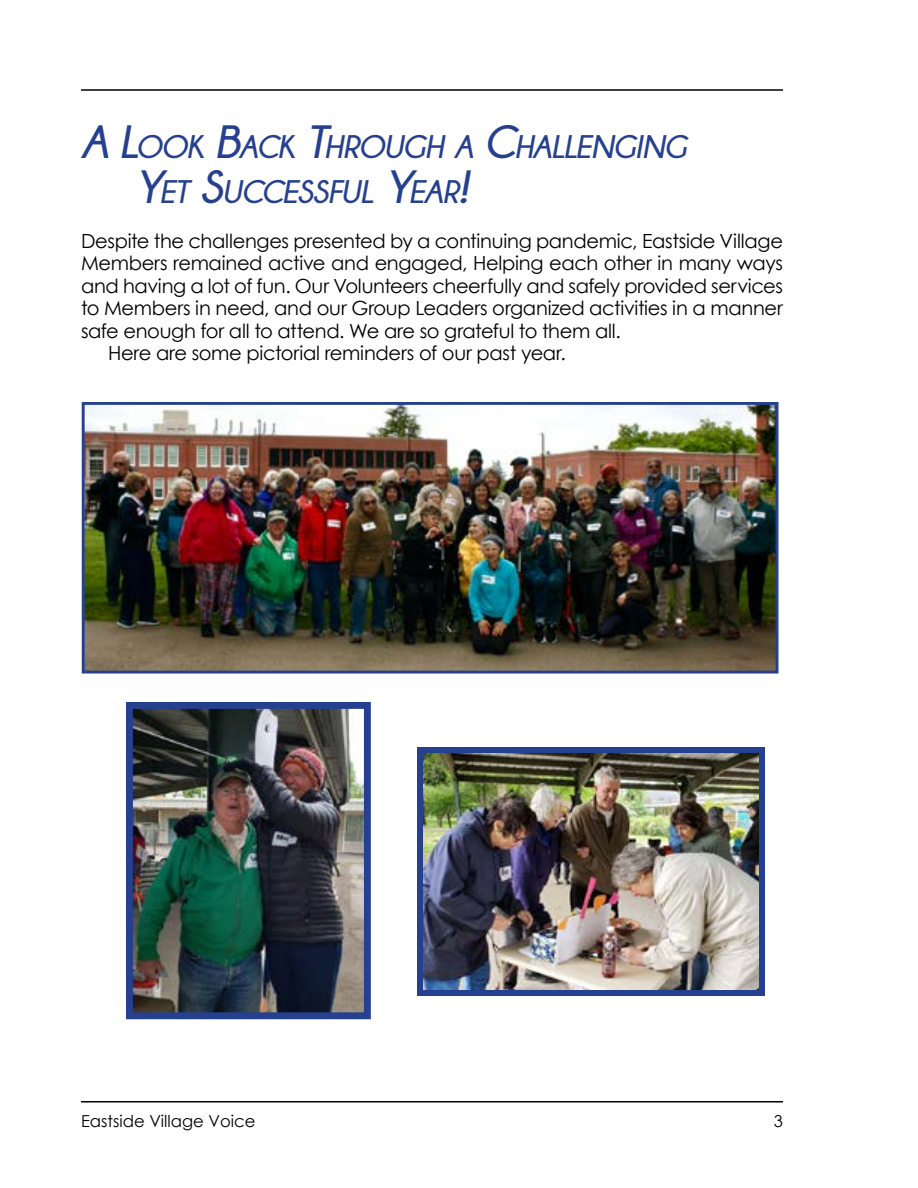
<style>
.page{position:relative;width:918px;height:1188px;background:#fff}
.page>*{position:absolute;margin:0;border:0;box-sizing:border-box;transform-origin:0 0}
.t1{font:italic 700 32.55px/45px "Champagne&Limousines";letter-spacing:-.015em;color:#25408f}
.t2{font:19.5px "Century Gothic";letter-spacing:-.015em;color:#000}
.t3{font:16.5px "Century Gothic";color:#000}
.s1{font-size:46.5px}
</style>
<div class="page">
<hr style="left:81px;top:1101px;width:702px;height:1px;background:#000">
<hr style="left:81px;top:89px;width:702px;height:2px;background:#000">
<img style="left:86px;top:406px;width:688px;height:264px">
<div style="left:82px;top:402px;width:696px;height:272px;border:3px solid #25408f"></div>
<img style="left:134px;top:710px;width:229px;height:301px">
<div style="left:126px;top:702px;width:245px;height:317px;border:7px solid #25408f"></div>
<img style="left:424px;top:754px;width:334px;height:235px">
<div style="left:417px;top:747px;width:348px;height:249px;border:6px solid #25408f"></div>
<h1 class="t1" style="left:135px;top:123px;width:553px;text-indent:-54px"><span class="s1">A L</span>OOK <span class="s1">B</span>ACK <span class="s1">T</span>HROUGH A <span class="s1">C</span>HALL ENGING<br><span class="s1">Y</span>ET <span class="s1">S</span>UCCESS FUL <span class="s1">Y</span>EAR<span class="s1">!</span></h1>
<p class="t2" style="left:81px;top:227px;width:704px">Despite the challenges presented by a continuing pandemic, Eastside Village</p>
<p class="t2" style="left:81px;top:249px;width:704px">Members remained active and engaged, Helping each other in many ways</p>
<p class="t2" style="left:81px;top:272px;width:704px">and having a lot of fun. Our Volunteers cheerfully and safely provided services</p>
<p class="t2" style="left:81px;top:294px;width:703px">to Members in need, and our Group Leaders organized activities in a manner</p>
<p class="t2" style="left:81px;top:317px;width:541px">safe enough for all to attend. We are so grateful to them all.</p>
<p class="t2" style="left:108px;top:339px;width:459px">Here are some pictorial reminders of our past year.</p>
<p class="t3" style="left:81px;top:1109px;width:176px">Eastside Village Voice</p>
<p class="t3" style="left:774px;top:1109px;width:11px">3</p>
</div>
